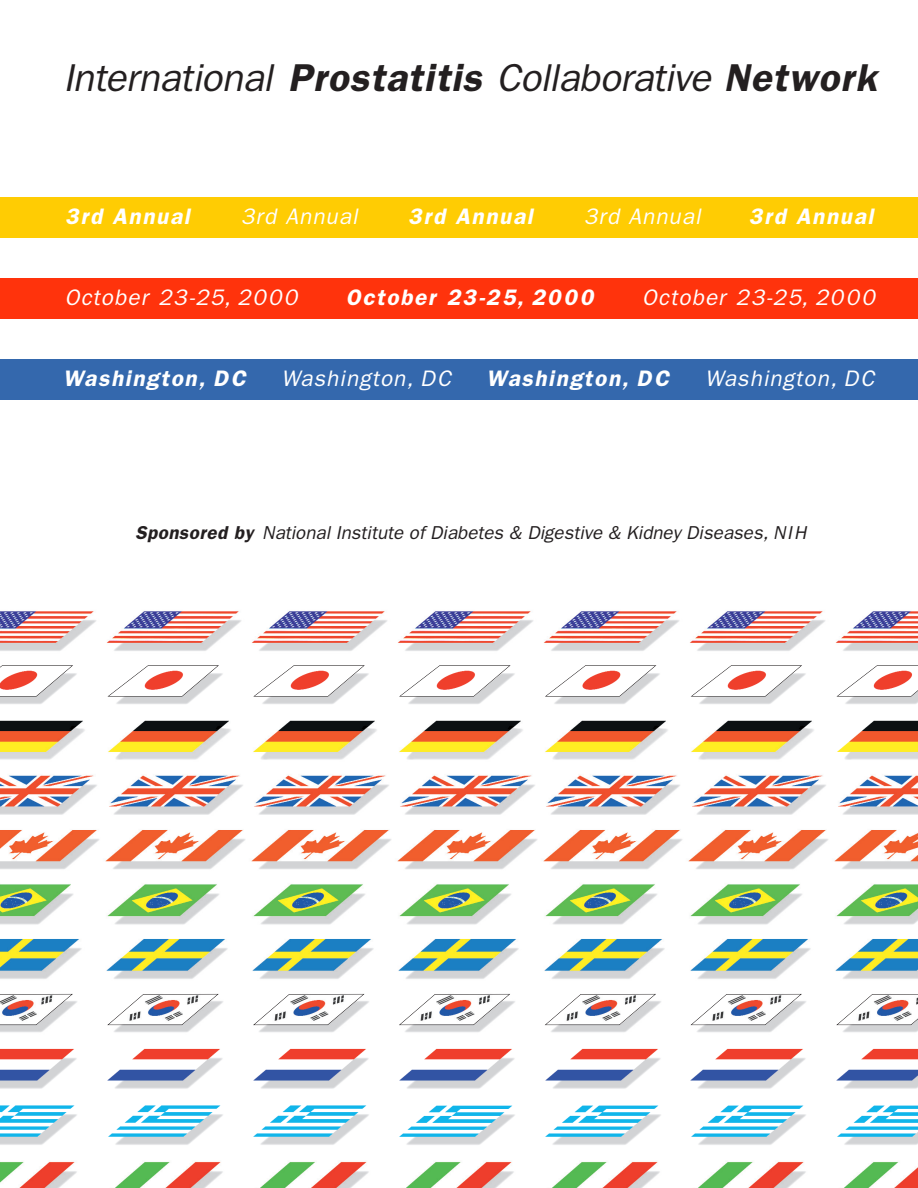
<style>
.page{position:relative;width:918px;height:1188px;background:#fff}
.page>*{position:absolute;margin:0;border:0;box-sizing:border-box;transform-origin:0 0}
.t1{font:italic 39px "Franklin Gothic";letter-spacing:-.015em;color:#231f20}
.t2{font:italic 22.5px "Franklin Gothic";letter-spacing:.05em;color:#fff}
.t3{font:italic 600 22.5px "Franklin Gothic";letter-spacing:.075em;color:#fff}
.t4{font:italic 18.75px "Franklin Gothic";color:#231f20}
.s1{font-weight:600}
</style>
<div class="page">
<div style="left:1px;top:198px;width:917px;height:40px;background:#ffcc03"></div>
<div style="left:1px;top:279px;width:917px;height:40px;background:#ff330c"></div>
<div style="left:1px;top:360px;width:917px;height:40px;background:#3468ad"></div>
<img style="left:1px;top:611px;width:824px;height:40px">
<img style="left:1px;top:720px;width:84px;height:40px">
<img style="left:108px;top:720px;width:123px;height:40px">
<img style="left:253px;top:720px;width:124px;height:40px">
<img style="left:399px;top:720px;width:124px;height:40px">
<img style="left:545px;top:720px;width:123px;height:40px">
<img style="left:691px;top:720px;width:123px;height:40px">
<img style="left:1px;top:884px;width:72px;height:41px">
<img style="left:107px;top:884px;width:112px;height:41px">
<img style="left:253px;top:884px;width:112px;height:41px">
<img style="left:399px;top:884px;width:112px;height:41px">
<img style="left:545px;top:884px;width:112px;height:41px">
<img style="left:690px;top:884px;width:112px;height:41px">
<img style="left:1px;top:830px;width:98px;height:39px">
<img style="left:1px;top:993px;width:76px;height:39px">
<img style="left:105px;top:830px;width:140px;height:39px">
<img style="left:251px;top:830px;width:140px;height:39px">
<img style="left:397px;top:830px;width:140px;height:39px">
<img style="left:543px;top:830px;width:139px;height:39px">
<img style="left:688px;top:830px;width:140px;height:39px">
<img style="left:1px;top:939px;width:81px;height:40px">
<img style="left:1px;top:1161px;width:76px;height:26px">
<img style="left:1px;top:1048px;width:76px;height:41px">
<img style="left:107px;top:1048px;width:116px;height:41px">
<img style="left:253px;top:1048px;width:116px;height:41px">
<img style="left:399px;top:1048px;width:116px;height:41px">
<img style="left:545px;top:1048px;width:116px;height:41px">
<img style="left:690px;top:1048px;width:116px;height:41px">
<img style="left:116px;top:1161px;width:107px;height:26px">
<img style="left:261px;top:1161px;width:108px;height:26px">
<img style="left:407px;top:1161px;width:107px;height:26px">
<img style="left:553px;top:1161px;width:107px;height:26px">
<img style="left:699px;top:1161px;width:107px;height:26px">
<img style="left:106px;top:939px;width:122px;height:40px">
<img style="left:252px;top:939px;width:122px;height:40px">
<img style="left:398px;top:939px;width:121px;height:40px">
<img style="left:544px;top:939px;width:121px;height:40px">
<img style="left:690px;top:939px;width:121px;height:40px">
<img style="left:1px;top:775px;width:96px;height:40px">
<img style="left:109px;top:775px;width:134px;height:40px">
<img style="left:254px;top:775px;width:135px;height:40px">
<img style="left:400px;top:775px;width:135px;height:40px">
<img style="left:546px;top:775px;width:134px;height:40px">
<img style="left:692px;top:775px;width:134px;height:40px">
<img style="left:1px;top:673px;width:76px;height:31px">
<svg style="left:1px;top:665px;width:72px;height:32px"></svg>
<img style="left:116px;top:673px;width:107px;height:31px">
<svg style="left:107px;top:665px;width:112px;height:32px"></svg>
<img style="left:262px;top:673px;width:107px;height:31px">
<svg style="left:253px;top:665px;width:112px;height:32px"></svg>
<img style="left:408px;top:673px;width:107px;height:31px">
<svg style="left:399px;top:665px;width:112px;height:32px"></svg>
<img style="left:554px;top:665px;width:106px;height:39px">
<svg style="left:545px;top:665px;width:111px;height:32px"></svg>
<img style="left:699px;top:673px;width:107px;height:31px">
<svg style="left:691px;top:665px;width:111px;height:32px"></svg>
<svg style="left:1px;top:994px;width:72px;height:31px"></svg>
<img style="left:107px;top:993px;width:116px;height:39px">
<svg style="left:107px;top:994px;width:112px;height:31px"></svg>
<img style="left:253px;top:993px;width:116px;height:39px">
<svg style="left:253px;top:994px;width:112px;height:31px"></svg>
<img style="left:399px;top:993px;width:116px;height:39px">
<svg style="left:399px;top:994px;width:111px;height:31px"></svg>
<img style="left:545px;top:993px;width:116px;height:39px">
<svg style="left:545px;top:994px;width:111px;height:31px"></svg>
<img style="left:690px;top:993px;width:116px;height:39px">
<svg style="left:690px;top:994px;width:112px;height:31px"></svg>
<img style="left:1px;top:1105px;width:76px;height:40px">
<img style="left:108px;top:1105px;width:115px;height:40px">
<img style="left:253px;top:1105px;width:116px;height:40px">
<img style="left:399px;top:1105px;width:116px;height:40px">
<img style="left:545px;top:1105px;width:116px;height:40px">
<img style="left:691px;top:1105px;width:115px;height:40px">
<img style="left:835px;top:611px;width:83px;height:40px">
<img style="left:837px;top:720px;width:81px;height:40px">
<img style="left:836px;top:884px;width:82px;height:41px">
<img style="left:834px;top:830px;width:84px;height:39px">
<img style="left:836px;top:1048px;width:82px;height:41px">
<img style="left:845px;top:1162px;width:73px;height:25px">
<img style="left:835px;top:939px;width:83px;height:40px">
<img style="left:838px;top:775px;width:80px;height:40px">
<img style="left:845px;top:697px;width:73px;height:7px">
<svg style="left:836px;top:665px;width:82px;height:32px"></svg>
<img style="left:836px;top:1025px;width:82px;height:7px">
<svg style="left:836px;top:994px;width:82px;height:31px"></svg>
<img style="left:837px;top:1105px;width:81px;height:40px">
<h1 class="t1" style="left:63px;top:64px;width:815px">International <span class="s1">Prostatitis</span> Collaborative <span class="s1">Network</span></h1>
<p class="t3" style="left:65px;top:208px;width:126px">3rd Annual</p>
<p class="t2" style="left:241px;top:208px;width:118px">3rd Annual</p>
<p class="t3" style="left:408px;top:208px;width:126px">3rd Annual</p>
<p class="t2" style="left:584px;top:208px;width:118px">3rd Annual</p>
<p class="t3" style="left:749px;top:208px;width:126px">3rd Annual</p>
<p class="t2" style="left:65px;top:289px;width:234px">October 23-25, 2000</p>
<p class="t3" style="left:346px;top:289px;width:249px">October 23-25, 2000</p>
<p class="t2" style="left:642px;top:289px;width:234px">October 23-25, 2000</p>
<p class="t3" style="left:63px;top:370px;width:184px">Washington, DC</p>
<p class="t2" style="left:282px;top:370px;width:171px">Washington, DC</p>
<p class="t3" style="left:487px;top:370px;width:184px">Washington, DC</p>
<p class="t2" style="left:705px;top:370px;width:171px">Washington, DC</p>
<p class="t4" style="left:135px;top:526px;width:672px"><span class="s1">Sponsored by</span> National Institute of Diabetes &amp; Digestive &amp; Kidney Diseases, NIH</p>
</div>
